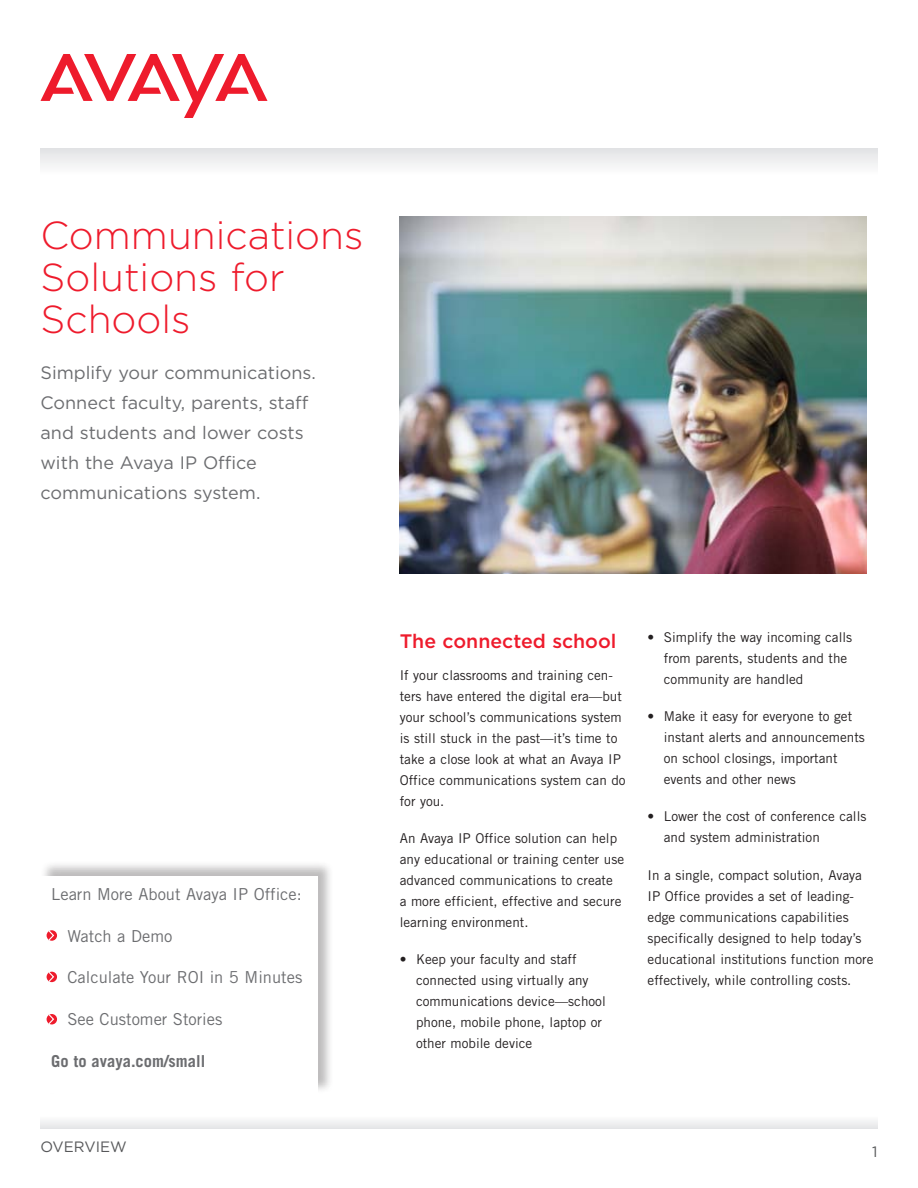
<style>
.page{position:relative;width:918px;height:1188px;background:#fff}
.page>*{position:absolute;margin:0;border:0;box-sizing:border-box;transform-origin:0 0}
.overview_title{font:300 39px/42px "Gotham";color:#ee1b2c}
.sub_head_PMS_485_cmy{font:500 19.5px "Gotham";color:#ee1b2c}
.intro{font:18px/30px "Gotham";color:#6c6d70}
.callout_bullet{font:16.5px "Trade Gothic";color:#6c6d70}
.callout_bullet-2{font:700 16.5px "Trade Gothic";color:#6c6d70}
.Collateral_ID{font:15px "Gotham";color:#57585a}
.page_number{font:15px "Gotham";color:#57585a}
.body_copy{font:13.5px/21px "Trade Gothic";color:#231f20}
.bullet_body{font:13.5px/21px "Trade Gothic";color:#231f20}
</style>
<div class="page">
<svg style="left:40px;top:54px;width:228px;height:64px"></svg>
<img style="left:400px;top:216px;width:466px;height:357px">
<div style="left:40px;top:148px;width:838px;height:27px;background:linear-gradient(to right,#f0f0f1,#f0f0f1)"></div>
<svg style="left:40px;top:1120px;width:838px;height:9px"></svg>
<div style="left:40px;top:860px;width:294px;height:234px;background:#231f20;opacity:.3"></div>
<div style="left:40px;top:876px;width:278px;height:217px;background:#fff"></div>
<svg style="left:47px;top:930px;width:10px;height:11px"></svg>
<svg style="left:47px;top:930px;width:8px;height:11px"></svg>
<svg style="left:47px;top:972px;width:10px;height:10px"></svg>
<svg style="left:47px;top:971px;width:8px;height:12px"></svg>
<svg style="left:47px;top:1014px;width:10px;height:10px"></svg>
<svg style="left:47px;top:1014px;width:8px;height:11px"></svg>
<p class="overview_title" style="left:40px;top:213px;width:325px">Communications<br>Solutions for<br>Schools</p>
<p class="intro" style="left:40px;top:357px;width:277px">Simplify your communications.<br>Connect faculty, parents, staff and students and lower costs with the Avaya IP Office communications system.</p>
<p class="callout_bullet" style="left:51px;top:884px;width:252px">Learn More About Avaya IP Office:</p>
<p class="callout_bullet" style="left:68px;top:926px;width:106px">Watch a Demo</p>
<p class="callout_bullet" style="left:68px;top:967px;width:236px">Calculate Your ROI in 5 Minutes</p>
<p class="callout_bullet" style="left:68px;top:1009px;width:156px">See Customer Stories</p>
<p class="callout_bullet-2" style="left:51px;top:1051px;width:156px">Go to avaya.com/small</p>
<p class="Collateral_ID" style="left:40px;top:1139px;width:88px">OVERVIEW</p>
<p class="sub_head_PMS_485_cmy" style="left:400px;top:630px;width:218px">The connected school</p>
<p class="body_copy" style="left:400px;top:664px;width:227px">If your classrooms and training cen&shy;ters have entered the digital era—but your school’s communications system is still stuck in the past—it’s time to take a close look at what an Avaya IP<br>Office communications system can do for you.</p>
<p class="body_copy" style="left:400px;top:827px;width:226px">An Avaya IP Office solution can help any educational or training center use advanced communications to create<br>a more efficient, effective and secure learning environment.</p>
<p class="bullet_body" style="left:416px;top:949px;width:191px;text-indent:-16px">• Keep your faculty and staff connected using virtually any communications device—school phone, mobile phone, laptop or other mobile device</p>
<p class="bullet_body" style="left:664px;top:627px;width:190px;text-indent:-16px">• Simplify the way incoming calls from parents, students and the community are handled</p>
<p class="bullet_body" style="left:664px;top:706px;width:203px;text-indent:-16px">• Make it easy for everyone to get instant alerts and announcements on school closings, important events and other news</p>
<p class="bullet_body" style="left:664px;top:806px;width:204px;text-indent:-16px">• Lower the cost of conference calls and system administration</p>
<p class="body_copy" style="left:648px;top:864px;width:227px">In a single, compact solution, Avaya IP Office provides a set of leading&shy;edge communications capabilities specifically designed to help today’s educational institutions function more effectively, while controlling costs.</p>
<p class="page_number" style="left:872px;top:1143px;width:7px">1</p>
</div>
